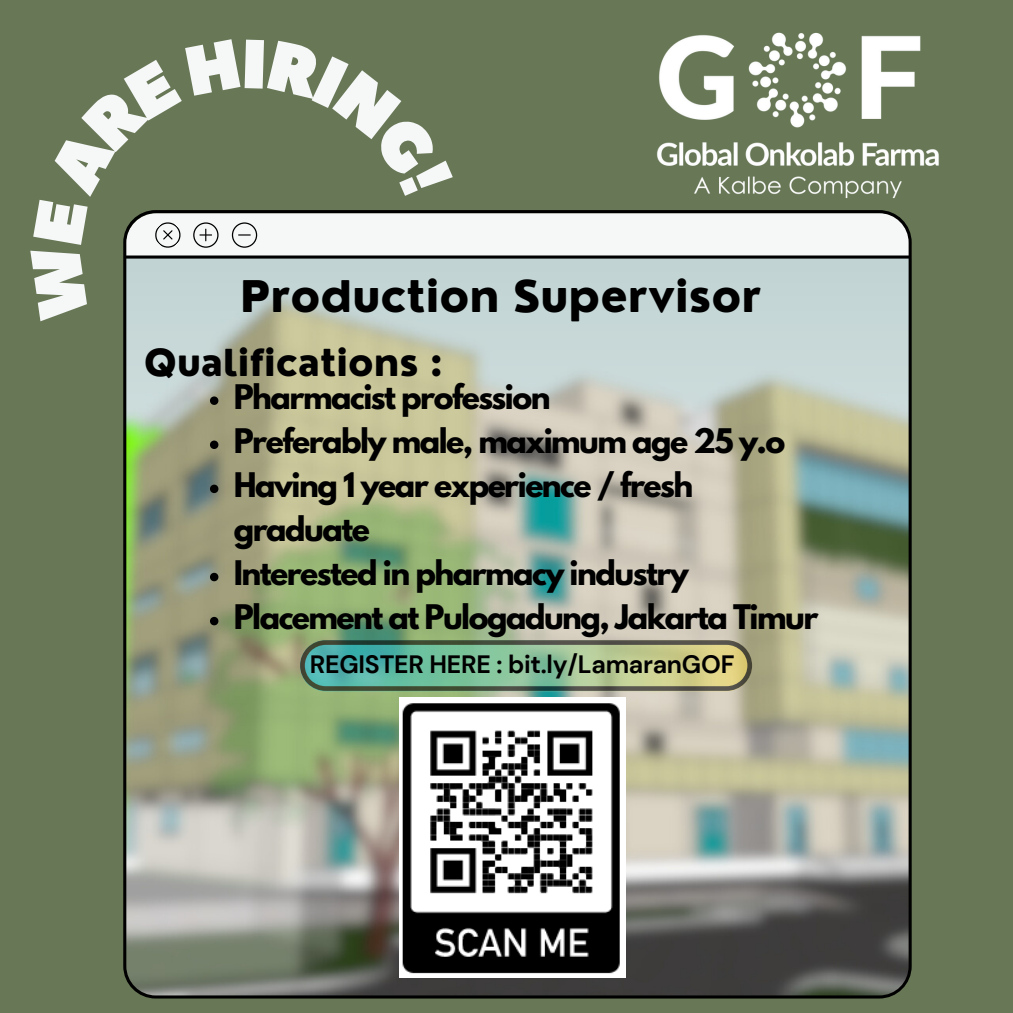
<style>
.page{position:relative;width:1013px;height:1013px;background:#fff}
.page>*{position:absolute;margin:0;border:0;box-sizing:border-box;transform-origin:0 0}
.t1{font:800 42.5px "Nourd";color:#000}
.t2{font:800 36.25px "Nourd";color:#000}
.t3{font:700 30px/44px "League Spartan";letter-spacing:-.05em;color:#000}
.t4{font:700 25px "DM Sans";letter-spacing:-.01em;color:#000}
</style>
<div class="page">
<div style="left:0;top:0;width:1012px;height:1012px;background:#687857"></div>
<img style="left:123px;top:321px;width:788px;height:677px">
<img style="left:683px;top:32px;width:256px;height:134px">
<svg style="left:210px;top:396px;width:8px;height:9px"></svg>
<svg style="left:210px;top:440px;width:8px;height:9px"></svg>
<svg style="left:210px;top:484px;width:8px;height:9px"></svg>
<svg style="left:210px;top:573px;width:8px;height:8px"></svg>
<svg style="left:210px;top:617px;width:8px;height:8px"></svg>
<svg style="left:300px;top:640px;width:452px;height:51px;background:#83ac88"></svg>
<img style="left:399px;top:698px;width:226px;height:279px">
<svg style="left:123px;top:39px;width:788px;height:282px"></svg>
<p class="t1" style="left:240px;top:270px;width:523px">Production Supervisor</p>
<p class="t2" style="left:144px;top:339px;width:300px">Qualifications :</p>
<p class="t3" style="left:234px;top:378px;width:318px">Pharmacist profession</p>
<p class="t3" style="left:234px;top:422px;width:553px">Preferably male, maximum age 25 y.o</p>
<p class="t3" style="left:234px;top:466px;width:461px">Having 1 year experience / fresh graduate</p>
<p class="t3" style="left:234px;top:554px;width:456px">Interested in pharmacy industry</p>
<p class="t3" style="left:234px;top:599px;width:586px">Placement at Pulogadung, Jakarta Timur</p>
<p class="t4" style="left:310px;top:648px;width:426px">REGISTER HERE : bit.ly/LamaranGOF</p>
</div>
